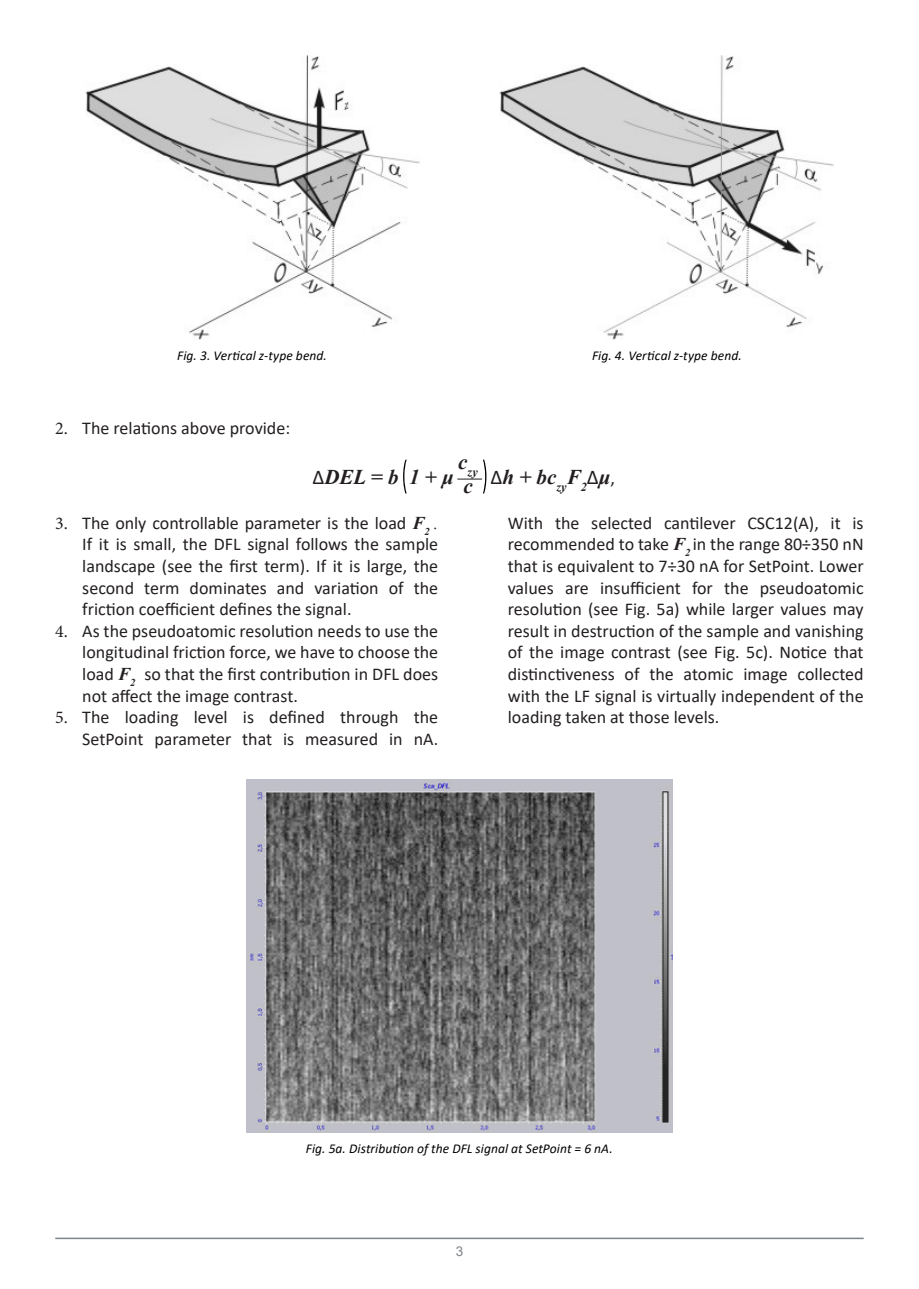
<style>
.page{position:relative;width:919px;height:1289px;background:#fff}
.page>*{position:absolute;margin:0;border:0;box-sizing:border-box;transform-origin:0 0}
.t1{font:italic 700 21px "Times New Roman";color:#231f20}
.t2{font:18px/21.6px "Calibri";color:#231f20;text-align:justify}
.t3{font:italic 13.5px "Calibri";letter-spacing:.005em;color:#000}
.t4{font:13.5px "Arial";color:#80838a}
.t5{font:italic 700 12.3px "Times New Roman";color:#231f20}
.s1{font-family:"Minion Pro"}
.s2{font-family:"Calibri";font-weight:400;font-style:normal}
.s3{font-family:"Calibri";font-weight:400;font-style:normal;font-size:18px}
.s4{font-family:"Times New Roman";font-weight:700;font-style:italic}
.s5{font-family:"Times New Roman";font-style:italic}
</style>
<div class="page">
<hr style="left:55px;top:1237px;width:808px;height:2px;background:#80838a">
<img style="left:85px;top:55px;width:334px;height:284px">
<img style="left:500px;top:55px;width:333px;height:284px">
<img style="left:247px;top:779px;width:425px;height:353px">
<svg style="left:457px;top:459px;width:29px;height:34px"></svg>
<svg style="left:403px;top:459px;width:3px;height:34px"></svg>
<p class="t3" style="left:177px;top:346px;width:151px">Fig. 3. Vertical z-type bend.</p>
<p class="t2" style="left:55px;top:417px;width:236px"><span class="s1">2.</span> The relations above provide:</p>
<p class="t3" style="left:592px;top:346px;width:151px">Fig. 4. Vertical z-type bend.</p>
<p class="t5" style="left:458px;top:463px;width:21px"><sup>c</sup>zy</p>
<p class="t1" style="left:463px;top:471px;width:11px">c</p>
<p class="t1" style="left:312px;top:462px;width:143px"><span class="s2">Δ</span>DEL = b 1 + μ</p>
<p class="t1" style="left:490px;top:462px;width:126px"><span class="s2">Δ</span>h + bc<sub>zy</sub>F<sub>2</sub><span class="s2">Δ</span>μ<span class="s3">,</span></p>
<p class="t2" style="left:82px;top:511px;width:357px;text-indent:-27px"><span class="s1">3.</span> The only controllable parameter is the load <span class="s4">F</span><sub>2</sub> <span class="s5">.<br></span>If it is small, the DFL signal follows the sample landscape (see the first term). If it is large, the second term dominates and variation of the friction coefficient defines the signal.</p>
<p class="t2" style="left:82px;top:619px;width:357px;text-indent:-27px"><span class="s1">4.</span> As the pseudoatomic resolution needs to use the longitudinal friction force, we have to choose the load <span class="s4">F</span><sub>2</sub> so that the first contribution in DFL does not affect the image contrast.</p>
<p class="t2" style="left:55px;top:706px;width:384px;text-align:right"><span class="s1">5.</span> The loading level is defined through the<br>SetPoint parameter that is measured in nA.</p>
<p class="t2" style="left:507px;top:511px;width:357px">With the selected cantilever CSC12(А), it is recommended to take <span class="s4">F</span><sub>2</sub> in the range 80÷350 nN that is equivalent to 7÷30 nA for SetPoint. Lower values are insufficient for the pseudoatomic resolution (see Fig. 5a) while larger values may result in destruction of the sample and vanishing of the image contrast (see Fig. 5c). Notice that distinctiveness of the atomic image collected with the LF signal is virtually independent of the loading taken at those levels.</p>
<p class="t3" style="left:306px;top:1139px;width:308px">Fig. 5a. Distribution of the DFL signal at SetPoint = 6 nA.</p>
<p class="t4" style="left:455px;top:1241px;width:9px">3</p>
</div>
